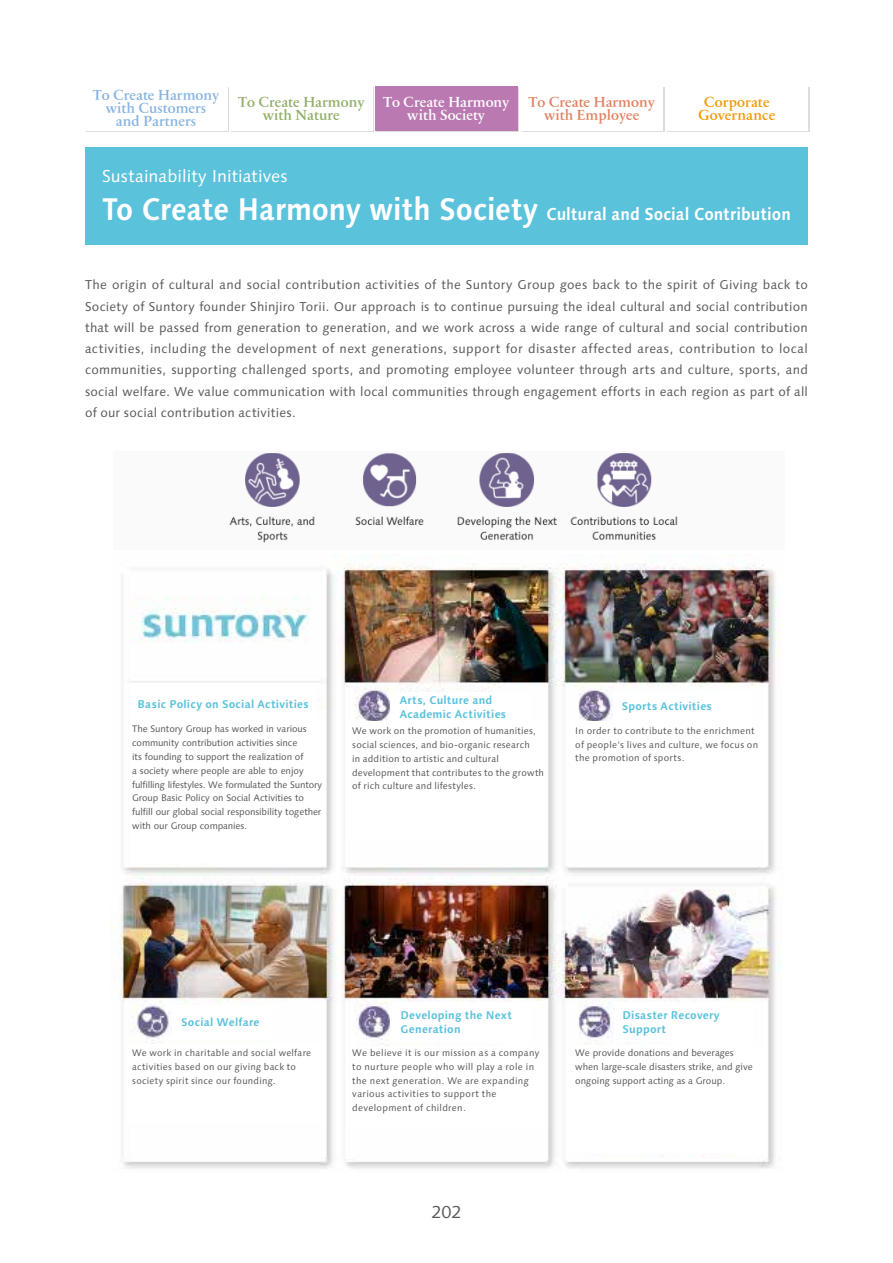
<style>
.page{position:relative;width:893px;height:1263px;background:#fff}
.page>*{position:absolute;margin:0;border:0;box-sizing:border-box;transform-origin:0 0}
.t1{font:700 16.5px "Suntory Gothic";color:#fff;scale:.93 1}
.t2{font:16.5px "Suntory Gothic";color:#fff}
.t3{font:16.5px "Suntory Gothic";color:#595757}
.t4{font:700 13.8px/12.8px "Suntory Mincho";color:#86b3e0;text-align:center}
.t5{font:700 13.8px/12.8px "Suntory Mincho";color:#e0815e;text-align:center}
.t6{font:700 13.8px/12.8px "Suntory Mincho";color:#fff;text-align:center}
.t7{font:700 13.8px/12.8px "Suntory Mincho";color:#90ad66;text-align:center}
.t8{font:700 13.8px/12.8px "Suntory Mincho";letter-spacing:.01em;color:#f39700;text-align:center}
.t9{font:12.15px/21.3px "Suntory Gothic";letter-spacing:.02em;color:#595757;text-align:justify}
.t10{font:700 10.65px/14px "Suntory Gothic";letter-spacing:.02em;color:#5bc2dc}
.t11{font:9px/13.8px "Suntory Gothic";letter-spacing:.015em;color:#595757}
.t12{font:9px/13.8px "Suntory Gothic";letter-spacing:-.01em;color:#595757}
.t13{font:9px/13.8px "Suntory Gothic";letter-spacing:.035em;color:#595757}
.s1{font-size:29.7px}
</style>
<div class="page">
<img style="left:111px;top:554px;width:670px;height:615px">
<div style="left:85px;top:147px;width:723px;height:97px;background:#5bc2dc"></div>
<div style="left:377px;top:87px;width:142px;height:45px;background:#ba79b1"></div>
<div style="left:375px;top:86px;width:142px;height:44px;background:#ba79b1"></div>
<div style="left:131px;top:688px;width:184px;height:32px;background:#fff"></div>
<div style="left:173px;top:1005px;width:98px;height:34px;background:#fff"></div>
<div style="left:391px;top:692px;width:140px;height:30px;background:#fff"></div>
<div style="left:392px;top:1002px;width:139px;height:40px;background:#fff"></div>
<div style="left:613px;top:692px;width:139px;height:29px;background:#fff"></div>
<div style="left:614px;top:1002px;width:138px;height:40px;background:#fff"></div>
<div style="left:128px;top:1044px;width:195px;height:79px;background:#fff"></div>
<div style="left:570px;top:1045px;width:195px;height:107px;background:#fff"></div>
<div style="left:350px;top:1046px;width:196px;height:82px;background:#fff"></div>
<div style="left:132px;top:719px;width:191px;height:121px;background:#fff"></div>
<div style="left:350px;top:722px;width:197px;height:118px;background:#fff"></div>
<div style="left:570px;top:722px;width:197px;height:118px;background:#fff"></div>
<div style="left:130px;top:722px;width:194px;height:141px;background:#fff"></div>
<img style="left:229px;top:453px;width:449px;height:90px">
<p class="t4" style="left:93px;top:90px;width:128px">To Create Harmony with Customers and Partners</p>
<p class="t5" style="left:528px;top:96px;width:128px">To Create Harmony with Employee</p>
<p class="t8" style="left:698px;top:96px;width:78px">Corporate<br>Governance</p>
<p class="t7" style="left:238px;top:96px;width:128px">To Create Harmony with Nature</p>
<p class="t6" style="left:383px;top:97px;width:128px">To Create Harmony with Society</p>
<h1 class="t2" style="left:102px;top:168px;width:187px">Sustainability Initiatives</h1>
<h1 class="t1" style="left:102px;top:205px;width:742px"><span class="s1">To Create Harmony with Society</span> Cultural and Social Contribution</h1>
<p class="t9" style="left:85px;top:275px;width:724px">The origin of cultural and social contribution activities of the Suntory Group goes back to the spirit of Giving back to Society of Suntory founder Shinjiro Torii. Our approach is to continue pursuing the ideal cultural and social contribution that will be passed from generation to generation, and we work across a wide range of cultural and social contribution activities, including the development of next generations, support for disaster affected areas, contribution to local communities, supporting challenged sports, and promoting employee volunteer through arts and culture, sports, and social welfare. We value communication with local communities through engagement efforts in each region as part of all of our social contribution activities.</p>
<p class="t10" style="left:138px;top:697px;width:173px">Basic Policy on Social Activities</p>
<p class="t10" style="left:400px;top:694px;width:108px">Arts, Culture and<br>Academic Activities</p>
<p class="t10" style="left:622px;top:700px;width:92px">Sports Activities</p>
<p class="t12" style="left:132px;top:723px;width:192px">The Suntory Group has worked in various community contribution activities since<br>its founding to support the realization of<br>a society where people are able to enjoy fulfilling lifestyles. We formulated the Suntory Group Basic Policy on Social Activities to fulfill our global social responsibility together with our Group companies.</p>
<p class="t11" style="left:352px;top:725px;width:193px">We work on the promotion of humanities, social sciences, and bio-organic research<br>in addition to artistic and cultural development that contributes to the growth of rich culture and lifestyles.</p>
<p class="t11" style="left:575px;top:724px;width:184px">In order to contribute to the enrichment of people's lives and culture, we focus on the promotion of sports.</p>
<p class="t10" style="left:181px;top:1016px;width:80px">Social Welfare</p>
<p class="t11" style="left:132px;top:1046px;width:180px">We work in charitable and social welfare activities based on our giving back to society spirit since our founding.</p>
<p class="t10" style="left:401px;top:1009px;width:113px">Developing the Next<br>Generation</p>
<p class="t10" style="left:622px;top:1009px;width:99px">Disaster Recovery<br>Support</p>
<p class="t13" style="left:352px;top:1046px;width:189px">We believe it is our mission as a company to nurture people who will play a role in the next generation. We are expanding various activities to support the development of children.</p>
<p class="t11" style="left:575px;top:1046px;width:179px">We provide donations and beverages when large-scale disasters strike, and give ongoing support acting as a Group.</p>
<h1 class="t3" style="left:431px;top:1204px;width:32px">202</h1>
</div>
